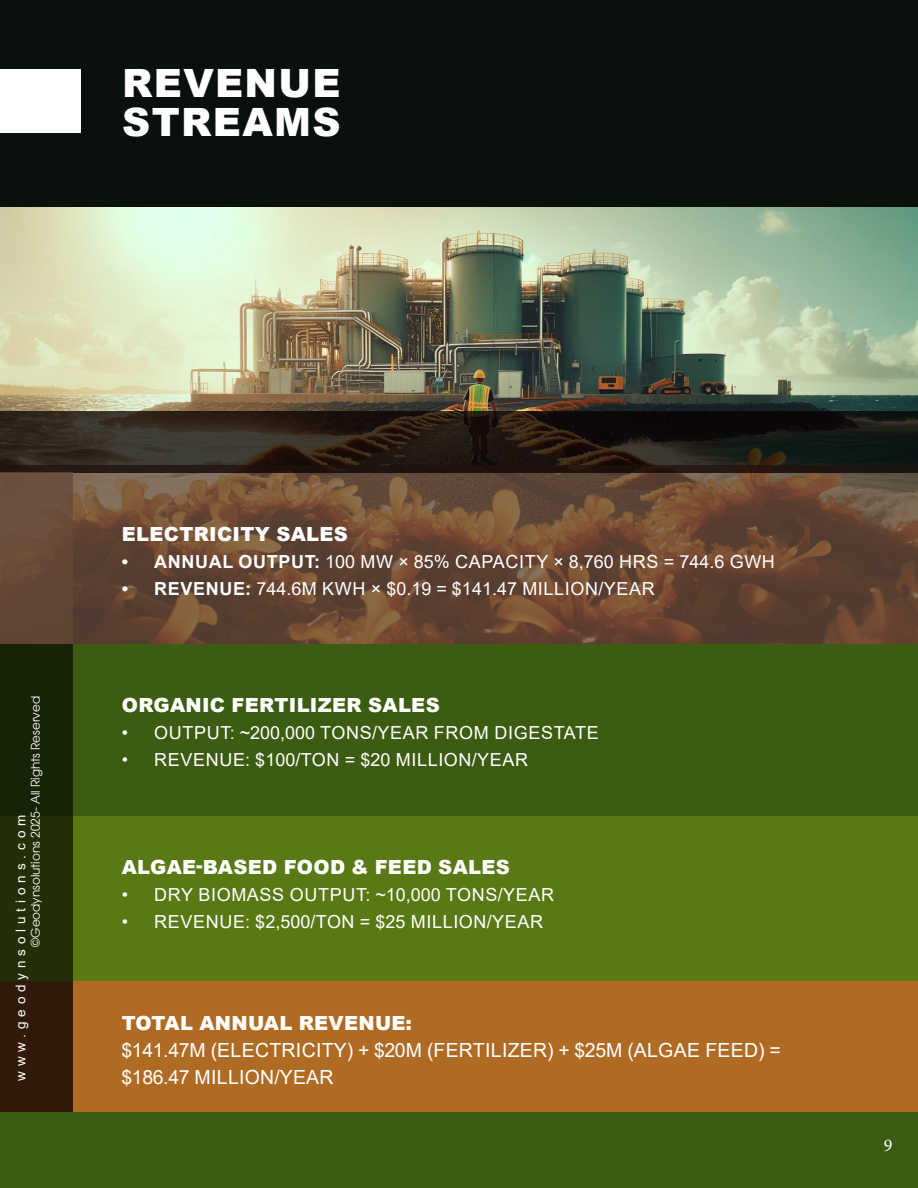
<style>
.page{position:relative;width:918px;height:1188px;background:#0a100c}
.page>*{position:absolute;margin:0;border:0;box-sizing:border-box;transform-origin:0 0}
.t1{font:900 39px/39px "Arial";letter-spacing:.035em;color:#fff}
.t2{font:900 19.5px "Arial";letter-spacing:.015em;color:#fff}
.t3{font:19.5px "Arial";letter-spacing:.015em;color:#fff}
.t4{font:18px "Arial";letter-spacing:.035em;color:#fff}
.t5{font:18px "Minion Pro";color:#fff}
.t6{font:13.5px "Arial";letter-spacing:.36em;color:#fff}
.t7{font:12px "Avant Garde";color:#fff}
.s1{font-weight:700}
</style>
<div class="page">
<div style="left:0;top:207px;width:918px;height:981px;background:#3c5c11"></div>
<img style="left:0;top:207px;width:918px;height:204px">
<svg style="left:73px;top:472px;width:845px;height:172px;background:#684934"></svg>
<div style="left:0;top:981px;width:918px;height:131px;background:#af6b24"></div>
<div style="left:0;top:816px;width:918px;height:165px;background:#597914"></div>
<svg style="left:0;top:411px;width:918px;height:61px;background:#241d17"></svg>
<div style="left:0;top:69px;width:81px;height:63px;background:#fff"></div>
<div style="left:0;top:472px;width:73px;height:172px;background:#654838"></div>
<div style="left:0;top:644px;width:73px;height:337px;background:#172307"></div>
<div style="left:0;top:981px;width:73px;height:131px;background:#311a09"></div>
<p class="t1" style="left:122px;top:62px;width:220px">REVENUE<br>STREAMS</p>
<p class="t7" style="left:28px;top:947px;width:252px;rotate:-90deg">©Geodynsolutions 2025- All Rights Reserved</p>
<p class="t6" style="left:11px;top:1081px;width:267px;rotate:-90deg">www.geodynsolutions.com</p>
<p class="t2" style="left:122px;top:520px;width:228px">ELECTRICITY SALES</p>
<p class="t4" style="left:122px;top:549px;width:655px"><span class="s1">• ANNUAL OUTPUT:</span> 100 MW × 85% CAPACITY × 8,760 HRS = 744.6 GWH</p>
<p class="t4" style="left:122px;top:576px;width:534px"><span class="s1">• REVENUE:</span> 744.6M KWH × $0.19 = $141.47 MILLION/YEAR</p>
<p class="t2" style="left:122px;top:691px;width:319px">ORGANIC FERTILIZER SALES</p>
<p class="t4" style="left:122px;top:720px;width:479px">• OUTPUT: ~200,000 TONS/YEAR FROM DIGESTATE</p>
<p class="t4" style="left:122px;top:747px;width:408px">• REVENUE: $100/TON = $20 MILLION/YEAR</p>
<p class="t2" style="left:122px;top:853px;width:390px">ALGAE-BASED FOOD &amp; FEED SALES</p>
<p class="t4" style="left:122px;top:882px;width:434px">• DRY BIOMASS OUTPUT: ~10,000 TONS/YEAR</p>
<p class="t4" style="left:122px;top:909px;width:423px">• REVENUE: $2,500/TON = $25 MILLION/YEAR</p>
<p class="t2" style="left:122px;top:1009px;width:292px">TOTAL ANNUAL REVENUE:</p>
<p class="t3" style="left:122px;top:1037px;width:661px">$141.47M (ELECTRICITY) + $20M (FERTILIZER) + $25M (ALGAE FEED) =</p>
<p class="t3" style="left:122px;top:1064px;width:214px">$186.47 MILLION/YEAR</p>
<p class="t5" style="left:884px;top:1133px;width:10px">9</p>
</div>
